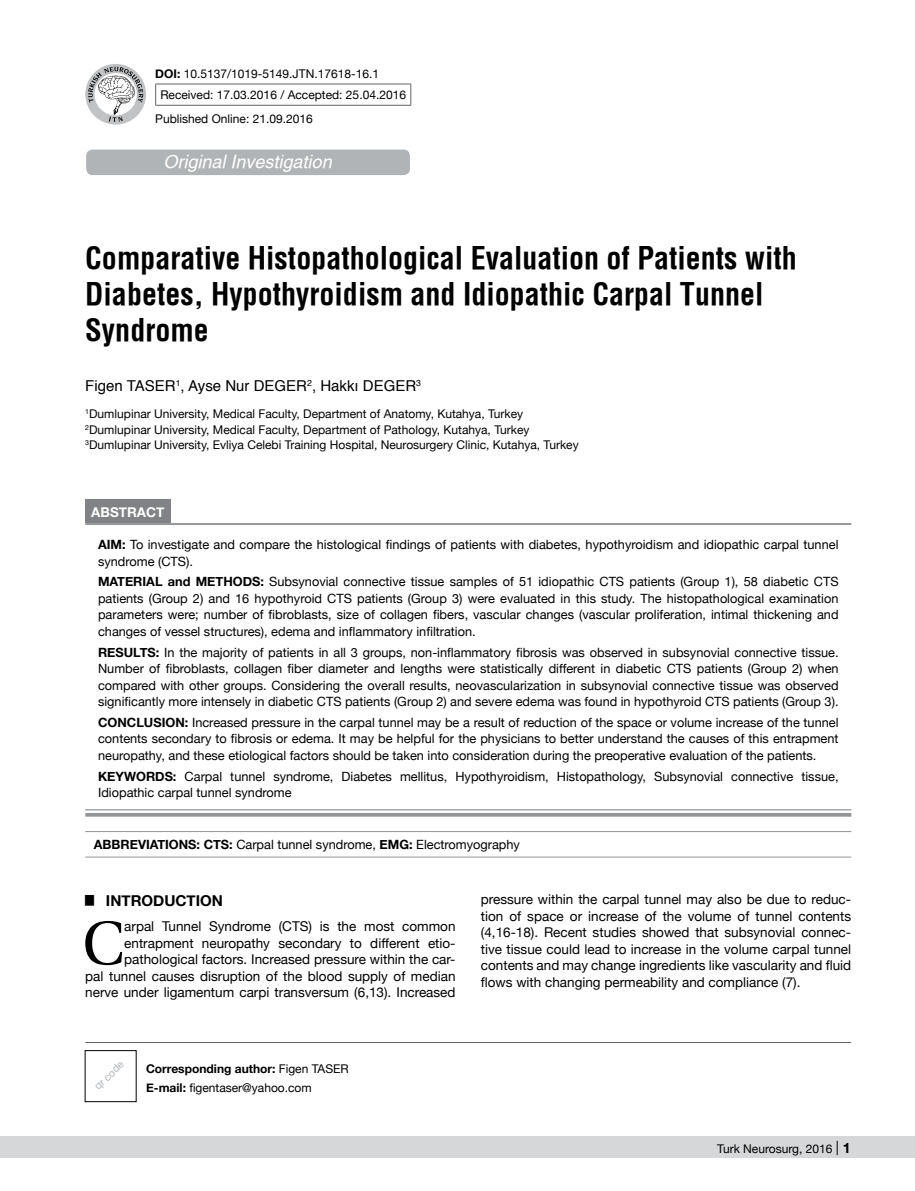
<style>
.page{position:relative;width:915px;height:1191px;background:#fff}
.page>*{position:absolute;margin:0;border:0;box-sizing:border-box;transform-origin:0 0}
.t1{font:61.2px "Utopia";color:#000}
.t2{font:700 30px/36px "Helvetica Condens";color:#000}
.t3{font:italic 500 18px "Helvetica";color:#fff}
.t4{font:15px "Helvetica";color:#000}
.t5{font:700 15px "Helvetica Neue";color:#000}
.t6{font:13.5px/16.5px "Helvetica Neue";color:#000;text-align:justify}
.t7{font:700 13.5px "Helvetica Neue";color:#fff}
.t8{font:12.75px/16.5px "Helvetica Neue";color:#000;text-align:justify}
.t9{font:700 12.75px "Helvetica Neue";color:#000}
.t10{font:12px/15.8px "Helvetica Neue";color:#000}
.t11{font:10.5px "Helvetica Neue";color:#b1b4b6}
.s1{font-weight:700}
.s2{font-size:14.25px}
.s3{font-weight:700;font-size:14.25px}
</style>
<div class="page">
<div style="left:0;top:1136px;width:914px;height:22px;background:#d5d7d8"></div>
<div style="left:86px;top:150px;width:324px;height:25px;background:#b1b4b6;border-radius:6px"></div>
<hr style="left:85px;top:1042px;width:765px;height:1px;background:#636466">
<hr style="left:155px;top:84px;width:256px;height:1px;background:#636466">
<svg style="left:155px;top:84px;width:1px;height:21px"></svg>
<svg style="left:410px;top:84px;width:1px;height:21px"></svg>
<hr style="left:155px;top:105px;width:256px;height:1px;background:#636466">
<svg style="left:85px;top:64px;width:61px;height:61px"></svg>
<svg style="left:88px;top:67px;width:55px;height:55px"></svg>
<div style="left:85px;top:500px;width:85px;height:23px;background:#808285"></div>
<svg style="left:85px;top:810px;width:766px;height:1px"></svg>
<hr style="left:85px;top:523px;width:766px;height:1px;background:#939598">
<hr style="left:85px;top:524px;width:766px;height:1px;background:#939598">
<hr style="left:85px;top:809px;width:766px;height:1px;background:#939598">
<hr style="left:85px;top:813px;width:766px;height:3px;background:#939598">
<hr style="left:85px;top:831px;width:766px;height:1px;background:#939598">
<hr style="left:85px;top:856px;width:766px;height:1px;background:#939598">
<p class="t10" style="left:160px;top:63px;width:247px;line-height:21.9px;text-indent:-5px"><span class="s1">DOI:</span> 10.5137/1019-5149.JTN.17618-16.1<br>Received: 17.03.2016 / Accepted: 25.04.2016</p>
<p class="t10" style="left:155px;top:111px;width:159px">Published Online: 21.09.2016</p>
<h3 class="t3" style="left:163px;top:151px;width:170px">Original Investigation</h3>
<h2 class="t2" style="left:85px;top:240px;width:712px">Comparative Histopathological Evaluation of Patients with<br>Diabetes, Hypothyroidism and Idiopathic Carpal Tunnel<br>Syndrome</h2>
<p class="t4" style="left:85px;top:374px;width:337px">Figen TASER<sup>1</sup>, Ayse Nur DEGER<sup>2</sup>, Hakkı DEGER<sup>3</sup></p>
<p class="t10" style="left:85px;top:406px;width:494px"><sup>1</sup>Dumlupinar University, Medical Faculty, Department of Anatomy, Kutahya, Turkey<br><sup>2</sup>Dumlupinar University, Medical Faculty, Department of Pathology, Kutahya, Turkey<br><sup>3</sup>Dumlupinar University, Evliya Celebi Training Hospital, Neurosurgery Clinic, Kutahya, Turkey</p>
<p class="t7" style="left:91px;top:501px;width:75px">ABSTRACT</p>
<p class="t8" style="left:98px;top:537px;width:741px"><span class="s1">AIM:</span> To investigate and compare the histological findings of patients with diabetes, hypothyroidism and idiopathic carpal tunnel syndrome (CTS).</p>
<p class="t9" style="left:98px;top:572px;width:10px">MATER</p>
<p class="t9" style="left:142px;top:572px;width:64px">IAL AND MET</p>
<p class="t9" style="left:223px;top:572px;width:20px">HODS</p>
<p class="t8" style="left:98px;top:574px;width:741px;text-indent:162px"><span class="s1">:</span> Subsynovial connective tissue samples of 51 idiopathic CTS patients (Group 1), 58 diabetic CTS patients (Group 2) and 16 hypothyroid CTS patients (Group 3) were evaluated in this study. The histopathological examination parameters were; number of fibroblasts, size of collagen fibers, vascular changes (vascular proliferation, intimal thickening and changes of vessel structures), edema and inflammatory infiltration.</p>
<p class="t9" style="left:98px;top:642px;width:19px">RESU</p>
<p class="t8" style="left:98px;top:644px;width:741px;text-indent:35px"><span class="s1">LTS:</span> In the majority of patients in all 3 groups, non-inflammatory fibrosis was observed in subsynovial connective tissue.<br>Number of fibroblasts, collagen fiber diameter and lengths were statistically different in diabetic CTS patients (Group 2) when compared with other groups. Considering the overall results, neovascularization in subsynovial connective tissue was observed significantly more intensely in diabetic CTS patients (Group 2) and severe edema was found in hypothyroid CTS patients (Group 3).</p>
<p class="t9" style="left:98px;top:712px;width:20px">CONC</p>
<p class="t8" style="left:98px;top:715px;width:741px;text-indent:38px"><span class="s1">LUSION :</span> Increased pressure in the carpal tunnel may be a result of reduction of the space or volume increase of the tunnel contents secondary to fibrosis or edema. It may be helpful for the physicians to better understand the causes of this entrapment neuropathy, and these etiological factors should be taken into consideration during the preoperative evaluation of the patients.</p>
<p class="t9" style="left:98px;top:766px;width:49px">KEYWORDS</p>
<p class="t8" style="left:98px;top:768px;width:741px;text-indent:75px"><span class="s1">:</span> Carpal tunnel syndrome, Diabetes mellitus, Hypothyroidism, Histopathology, Subsynovial connective tissue,<br>Idiopathic carpal tunnel syndrome</p>
<p class="t8" style="left:94px;top:836px;width:427px"><span class="s1">ABBREVIATIONS: CTS:</span> Carpal tunnel syndrome, <span class="s1">EMG:</span> Electromyography</p>
<p class="t5" style="left:85px;top:889px;width:139px"><sup>█</sup> INTRODUCTION</p>
<h1 class="t1" style="left:82px;top:908px;width:43px">C</h1>
<p class="t6" style="left:85px;top:919px;width:371px;text-align:right">arpal Tunnel Syndrome (CTS) is the most common entrapment neuropathy secondary to different etio&shy;pathological factors. Increased pressure within the car-<br>pal tunnel causes disruption of the blood supply of median nerve under ligamentum carpi transversum (6,13). Increased</p>
<p class="t11" style="left:91px;top:1082px;width:38px;rotate:-44deg">qr code</p>
<p class="t10" style="left:146px;top:1060px;width:204px;line-height:18.6px"><span class="s1">CORRESPONDING AUTHOR:</span> Figen TASER<br><span class="s1">E-MAIL:</span> figentaser@yahoo.com</p>
<p class="t6" style="left:480px;top:892px;width:371px">pressure within the carpal tunnel may also be due to reduc&shy;tion of space or increase of the volume of tunnel contents (4,16-18). Recent studies showed that subsynovial connec&shy;tive tissue could lead to increase in the volume carpal tunnel contents and may change ingredients like vascularity and fluid flows with changing permeability and compliance (7).</p>
<p class="t10" style="left:717px;top:1141px;width:135px">Turk Neurosurg, 2016 <span class="s2">|</span> <span class="s3">1</span></p>
</div>
